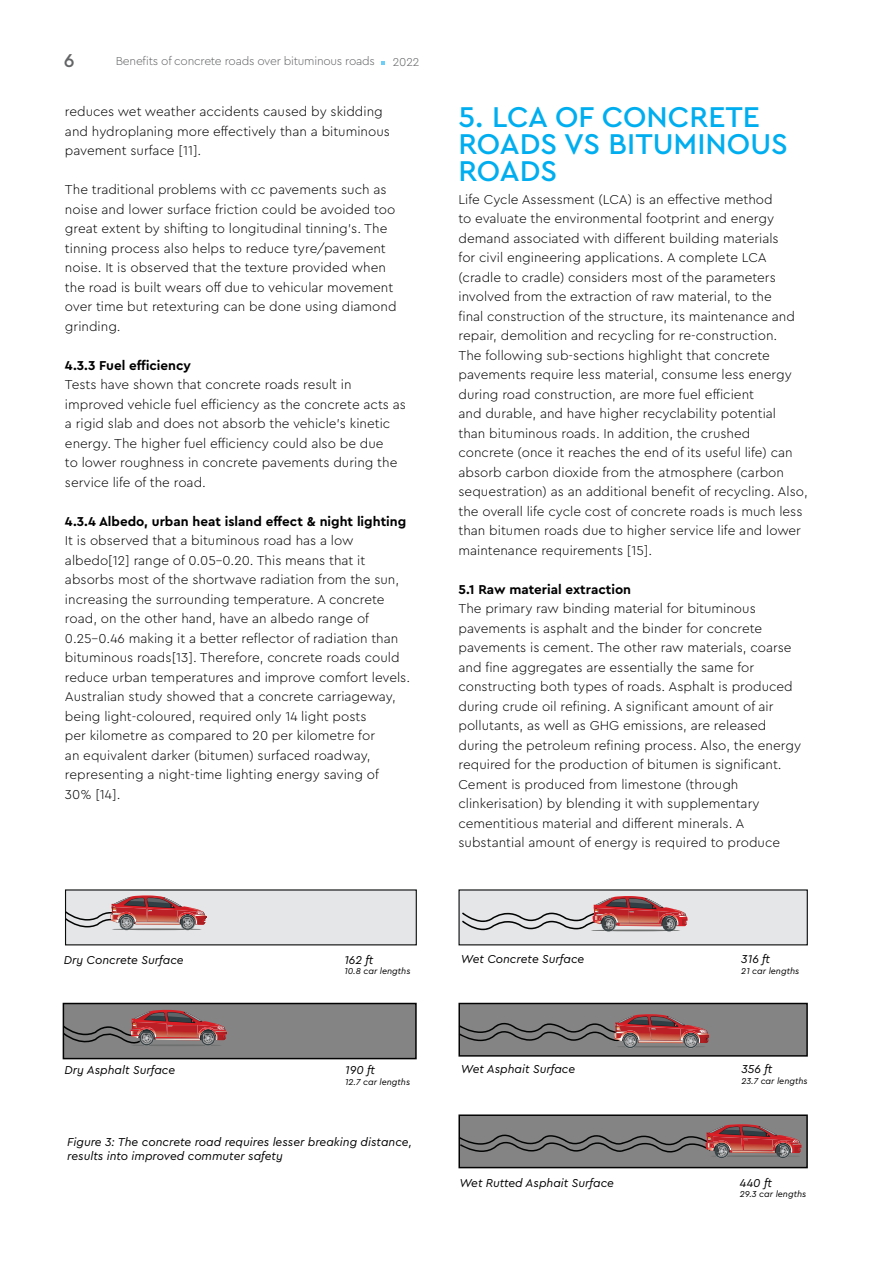
<style>
.page{position:relative;width:893px;height:1263px;background:#fff}
.page>*{position:absolute;margin:0;border:0;box-sizing:border-box;transform-origin:0 0}
.t1{font:500 30px/27px "Cera Pro";color:#00aeef}
.t2{font:500 19.5px "Cera Pro";color:#636466}
.t3{font:300 13.5px/19.5px "Cera Pro";color:#000}
.t4{font:700 13.5px "Cera Pro";color:#000}
.t5{font:italic 12px/14.4px "Cera Pro";color:#000}
.t6{font:300 12px "Cera Pro";letter-spacing:-.02em;color:#636466}
.t7{font:italic 9px "Cera Pro";color:#000}
</style>
<div class="page">
<div style="left:66px;top:890px;width:350px;height:55px;background:#e5e6e7"></div>
<svg style="left:65px;top:895px;width:141px;height:35px"></svg>
<div style="left:459px;top:890px;width:348px;height:55px;background:#e5e6e7"></div>
<svg style="left:462px;top:896px;width:225px;height:35px"></svg>
<div style="left:63px;top:1003px;width:353px;height:55px;background:#858484"></div>
<div style="left:63px;top:1003px;width:354px;height:56px;border:2px solid #030303"></div>
<svg style="left:62px;top:1010px;width:165px;height:37px"></svg>
<div style="left:459px;top:1003px;width:348px;height:53px;background:#858484"></div>
<div style="left:458px;top:1003px;width:350px;height:53px;border:1px solid #030303"></div>
<svg style="left:459px;top:1014px;width:250px;height:34px"></svg>
<div style="left:459px;top:1115px;width:348px;height:52px;background:#858484"></div>
<div style="left:458px;top:1114px;width:350px;height:54px;border:2px solid #030303"></div>
<svg style="left:459px;top:1124px;width:342px;height:34px"></svg>
<h2 class="t2" style="left:64px;top:47px;width:12px">6</h2>
<p class="t6" style="left:116px;top:53px;width:261px">Benefits of concrete roads over bituminous roads</p>
<p class="t6" style="left:393px;top:54px;width:28px">2022</p>
<p class="t3" style="left:65px;top:101px;width:327px">reduces wet weather accidents caused by skidding and hydroplaning more effectively than a bituminous pavement surface [11].</p>
<p class="t3" style="left:65px;top:179px;width:333px">The traditional problems with cc pavements such as noise and lower surface friction could be avoided too great extent by shifting to longitudinal tinning's. The tinning process also helps to reduce tyre/pavement noise. It is observed that the texture provided when the road is built wears off due to vehicular movement over time but retexturing can be done using diamond grinding.</p>
<p class="t4" style="left:65px;top:356px;width:128px">4.3.3 Fuel efficiency</p>
<p class="t3" style="left:65px;top:374px;width:343px">Tests have shown that concrete roads result in improved vehicle fuel efficiency as the concrete acts as a rigid slab and does not absorb the vehicle’s kinetic energy. The higher fuel efficiency could also be due<br>to lower roughness in concrete pavements during the service life of the road.</p>
<p class="t4" style="left:65px;top:512px;width:343px">4.3.4 Albedo, urban heat island effect &amp; night lighting</p>
<p class="t3" style="left:65px;top:530px;width:347px">It is observed that a bituminous road has a low albedo[12] range of 0.05-0.20. This means that it absorbs most of the shortwave radiation from the sun, increasing the surrounding temperature. A concrete road, on the other hand, have an albedo range of 0.25-0.46 making it a better reflector of radiation than bituminous roads[13]. Therefore, concrete roads could reduce urban temperatures and improve comfort levels.<br>Australian study showed that a concrete carriageway, being light-coloured, required only 14 light posts<br>per kilometre as compared to 20 per kilometre for<br>an equivalent darker (bitumen) surfaced roadway, representing a night-time lighting energy saving of<br>30% [14].</p>
<h1 class="t1" style="left:458px;top:102px;width:331px">5. LCA OF CONCRETE<br>ROADS VS BITUMINOUS<br>ROADS</h1>
<p class="t3" style="left:458px;top:189px;width:351px">Life Cycle Assessment (LCA) is an effective method<br>to evaluate the environmental footprint and energy demand associated with different building materials<br>for civil engineering applications. A complete LCA (cradle to cradle) considers most of the parameters involved from the extraction of raw material, to the<br>final construction of the structure, its maintenance and repair, demolition and recycling for re-construction.<br>The following sub-sections highlight that concrete pavements require less material, consume less energy during road construction, are more fuel efficient<br>and durable, and have higher recyclability potential<br>than bituminous roads. In addition, the crushed concrete (once it reaches the end of its useful life) can absorb carbon dioxide from the atmosphere (carbon sequestration) as an additional benefit of recycling. Also, the overall life cycle cost of concrete roads is much less than bitumen roads due to higher service life and lower maintenance requirements [15].</p>
<p class="t4" style="left:458px;top:580px;width:174px">5.1 Raw material extraction</p>
<p class="t3" style="left:458px;top:598px;width:344px">The primary raw binding material for bituminous pavements is asphalt and the binder for concrete pavements is cement. The other raw materials, coarse and fine aggregates are essentially the same for constructing both types of roads. Asphalt is produced during crude oil refining. A significant amount of air pollutants, as well as GHG emissions, are released during the petroleum refining process. Also, the energy required for the production of bitumen is significant.<br>Cement is produced from limestone (through clinkerisation) by blending it with supplementary cementitious material and different minerals. A substantial amount of energy is required to produce</p>
<p class="t5" style="left:64px;top:952px;width:121px">Dry Concrete Surface</p>
<p class="t5" style="left:344px;top:952px;width:31px">162 ft</p>
<p class="t7" style="left:344px;top:965px;width:68px">10.8 car lengths</p>
<p class="t5" style="left:65px;top:1062px;width:112px">Dry Asphalt Surface</p>
<p class="t5" style="left:345px;top:1062px;width:31px">190 ft</p>
<p class="t7" style="left:345px;top:1076px;width:66px">12.7 car lengths</p>
<p class="t5" style="left:67px;top:1134px;width:346px">Figure 3: The concrete road requires lesser breaking distance, results into improved commuter safety</p>
<p class="t5" style="left:461px;top:952px;width:125px">Wet Concrete Surface</p>
<p class="t5" style="left:741px;top:952px;width:30px">316 ft</p>
<p class="t7" style="left:741px;top:965px;width:60px">21 car lengths</p>
<p class="t5" style="left:461px;top:1062px;width:116px">Wet Asphait Surface</p>
<p class="t5" style="left:741px;top:1062px;width:32px">356 ft</p>
<p class="t7" style="left:741px;top:1075px;width:68px">23.7 car lengths</p>
<p class="t5" style="left:459px;top:1175px;width:156px">Wet Rutted Asphait Surface</p>
<p class="t5" style="left:740px;top:1175px;width:34px">440 ft</p>
<p class="t7" style="left:740px;top:1188px;width:68px">29.3 car lengths</p>
</div>
